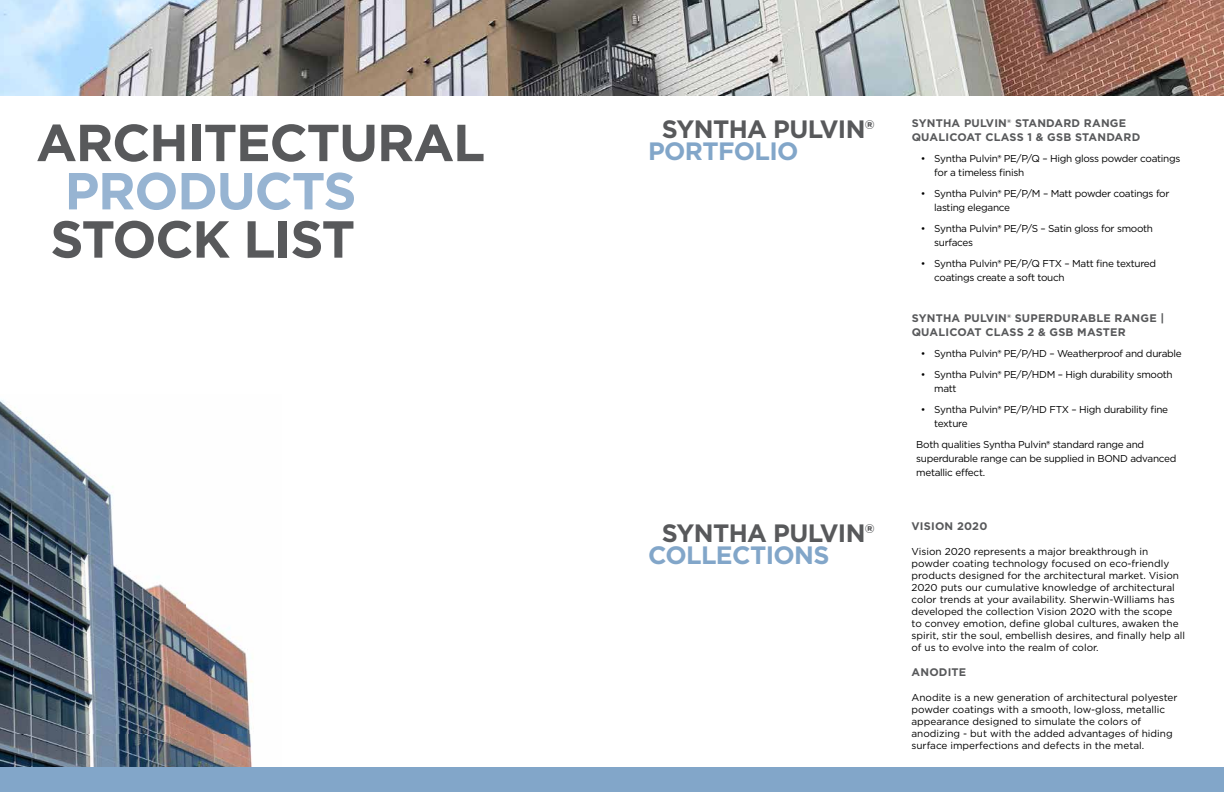
<style>
.page{position:relative;width:1224px;height:792px;background:#fff}
.page>*{position:absolute;margin:0;border:0;box-sizing:border-box;transform-origin:0 0}
.t1{font:700 52px "Gotham";letter-spacing:-.025em;color:#58595b}
.t2{font:700 52px "Gotham";letter-spacing:-.025em;color:#97b4d2}
.t3{font:700 25.1px "Gotham";letter-spacing:-.025em;color:#58595b}
.t4{font:700 25.1px "Gotham";letter-spacing:-.025em;color:#82a6c9}
.t5{font:700 11px/14px "Gotham";letter-spacing:.02em;color:#58595b}
.t6{font:10px/12px "Gotham";letter-spacing:-.01em;color:#000}
.t7{font:10px/14px "Gotham";letter-spacing:-.03em;color:#000}
.s1{font-weight:700}
</style>
<div class="page">
<img style="left:0;top:400px;width:253px;height:367px">
<img style="left:0;top:0;width:1224px;height:96px">
<div style="left:0;top:767px;width:1224px;height:25px;background:#82a6c9"></div>
<h1 class="t1" style="left:36px;top:108px;width:451px">ARCHITECTURAL</h1>
<h1 class="t2" style="left:65px;top:157px;width:293px">PRODUCTS</h1>
<h1 class="t1" style="left:50px;top:205px;width:306px">STOCK LIST</h1>
<h2 class="t3" style="left:662px;top:113px;width:214px">SYNTHA PULVIN®</h2>
<h2 class="t4" style="left:648px;top:134px;width:152px">PORTFOLIO</h2>
<h2 class="t3" style="left:662px;top:516px;width:214px">SYNTHA PULVIN®</h2>
<h2 class="t4" style="left:648px;top:538px;width:183px">COLLECTIONS</h2>
<p class="t5" style="left:912px;top:116px;width:230px">SYNTHA PULVIN® STANDARD RANGE<br>QUALICOAT CLASS 1 &amp; GSB STANDARD</p>
<p class="t7" style="left:934px;top:151px;width:248px;text-indent:-14px">• Syntha Pulvin<span class="s1">®</span> PE/P/Q – High gloss powder coatings for a timeless finish</p>
<p class="t7" style="left:934px;top:186px;width:237px;text-indent:-14px">• Syntha Pulvin<span class="s1">®</span> PE/P/M – Matt powder coatings for lasting elegance</p>
<p class="t7" style="left:934px;top:221px;width:220px;text-indent:-14px">• Syntha Pulvin<span class="s1">®</span> PE/P/S – Satin gloss for smooth surfaces</p>
<p class="t7" style="left:934px;top:256px;width:223px;text-indent:-14px">• Syntha Pulvin<span class="s1">®</span> PE/P/Q FTX – Matt fine textured coatings create a soft touch</p>
<p class="t5" style="left:912px;top:311px;width:254px">SYNTHA PULVIN® SUPERDURABLE RANGE |<br>QUALICOAT CLASS 2 &amp; GSB MASTER</p>
<p class="t7" style="left:921px;top:346px;width:263px">• Syntha Pulvin<span class="s1">®</span> PE/P/HD – Weatherproof and durable</p>
<p class="t7" style="left:934px;top:367px;width:240px;text-indent:-14px">• Syntha Pulvin<span class="s1">®</span> PE/P/HDM – High durability smooth matt</p>
<p class="t7" style="left:934px;top:402px;width:235px;text-indent:-14px">• Syntha Pulvin<span class="s1">®</span> PE/P/HD FTX – High durability fine texture</p>
<p class="t7" style="left:916px;top:437px;width:262px">Both qualities Syntha Pulvin<span class="s1">®</span> standard range and superdurable range can be supplied in BOND advanced metallic effect.</p>
<p class="t5" style="left:912px;top:519px;width:77px">VISION 2020</p>
<p class="t6" style="left:912px;top:546px;width:275px">Vision 2020 represents a major breakthrough in powder coating technology focused on eco-friendly products designed for the architectural market. Vision 2020 puts our cumulative knowledge of architectural color trends at your availability. Sherwin-Williams has developed the collection Vision 2020 with the scope to convey emotion, define global cultures, awaken the spirit, stir the soul, embellish desires, and finally help all of us to evolve into the realm of color.</p>
<p class="t5" style="left:912px;top:665px;width:56px">ANODITE</p>
<p class="t6" style="left:912px;top:692px;width:268px">Anodite is a new generation of architectural polyester powder coatings with a smooth, low-gloss, metallic appearance designed to simulate the colors of anodizing - but with the added advantages of hiding surface imperfections and defects in the metal.</p>
</div>
